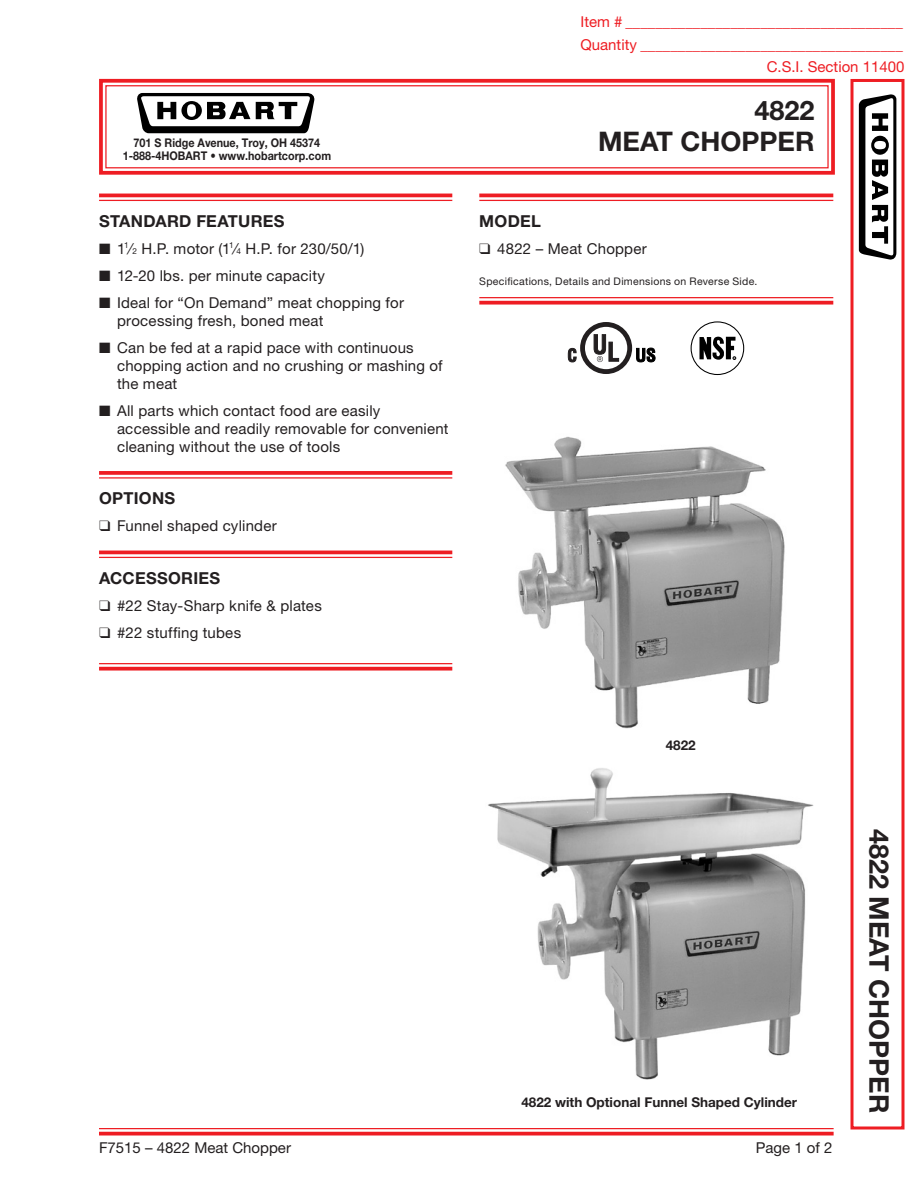
<style>
.page{position:relative;width:918px;height:1188px;background:#fff}
.page>*{position:absolute;margin:0;border:0;box-sizing:border-box;transform-origin:0 0}
.t1{font:700 27px "Helvetica Neue LT Std";color:#231f20}
.Heading_w_line_above{font:700 16.5px "Helvetica Neue LT Std";letter-spacing:.015em;color:#231f20}
.Body_Text-Headings{font:700 16.5px "Helvetica Neue LT Std";letter-spacing:.015em;color:#231f20}
.Front_Text_w_indent{font:15px/18px "Helvetica Neue LT Std";letter-spacing:.015em;color:#231f20}
.t2{font:15px/22.5px "Helvetica Neue LT Std";color:#ee1d23;text-align:right}
.Bottom_Line{font:15px "Helvetica Neue LT Std";color:#231f20}
.Body_Text{font:15px "Helvetica Neue LT Std";letter-spacing:.015em;color:#231f20}
.t3{font:700 13.5px "Helvetica Neue LT Std";color:#231f20}
.t4{font:700 12px "Helvetica Neue LT Std";color:#231f20;scale:.9 1}
.Body_Text-Back{font:10.5px "Helvetica Neue LT Std";letter-spacing:.03em;color:#231f20}
.s1{font-size:8.25px}
</style>
<div class="page">
<svg style="left:99px;top:78px;width:736px;height:97px"></svg>
<div style="left:105px;top:85px;width:724px;height:83px;border:1px solid #ee1d23"></div>
<div style="left:850px;top:79px;width:54px;height:1051px;border:3px solid #ee1d23"></div>
<hr style="left:99px;top:1128px;width:735px;height:1px;background:#ee1d23">
<svg style="left:99px;top:1132px;width:735px;height:4px;background:#f0393e"></svg>
<svg style="left:137px;top:93px;width:178px;height:40px"></svg>
<svg style="left:859px;top:94px;width:37px;height:166px"></svg>
<div style="left:691px;top:321px;width:53px;height:54px;border:1px solid #000;border-radius:50%"></div>
<svg style="left:700px;top:336px;width:36px;height:24px"></svg>
<div style="left:580px;top:322px;width:52px;height:52px;border:5px solid #231f20;border-radius:50%"></div>
<svg style="left:593px;top:334px;width:26px;height:28px"></svg>
<svg style="left:568px;top:347px;width:9px;height:16px"></svg>
<svg style="left:636px;top:347px;width:20px;height:16px"></svg>
<hr style="left:99px;top:194px;width:353px;height:3px;background:#ee1d23">
<hr style="left:99px;top:200px;width:353px;height:1px;background:#ee1d23">
<svg style="left:99px;top:471px;width:353px;height:4px"></svg>
<hr style="left:99px;top:477px;width:353px;height:2px;background:#ee1d23">
<hr style="left:99px;top:551px;width:353px;height:3px;background:#ee1d23">
<hr style="left:99px;top:557px;width:353px;height:1px;background:#ee1d23">
<hr style="left:99px;top:663px;width:353px;height:1px;background:#ee1d23">
<svg style="left:99px;top:667px;width:353px;height:4px"></svg>
<hr style="left:479px;top:194px;width:354px;height:3px;background:#ee1d23">
<hr style="left:479px;top:200px;width:354px;height:1px;background:#ee1d23">
<hr style="left:479px;top:297px;width:354px;height:1px;background:#ee1d23">
<svg style="left:479px;top:301px;width:354px;height:4px"></svg>
<img style="left:505px;top:436px;width:280px;height:292px">
<img style="left:488px;top:768px;width:326px;height:312px">
<p class="t2" style="left:580px;top:10px;width:326px">Item # _____________________________________<br>Quantity ___________________________________<br>C.S.I. Section 11400</p>
<h1 class="t1" style="left:755px;top:93px;width:62px">4822</h1>
<p class="t4" style="left:134px;top:135px;width:209px">701 S Ridge Avenue, Troy, OH 45374</p>
<h1 class="t1" style="left:598px;top:125px;width:218px">MEAT CHOPPER</h1>
<p class="t4" style="left:123px;top:148px;width:233px">1-888-4HOBART • www.hobartcorp.com</p>
<p class="Heading_w_line_above" style="left:99px;top:210px;width:187px">STANDARD FEATURES</p>
<p class="Front_Text_w_indent" style="left:99px;top:239px;width:267px">■ 1<sup>1</sup>⁄<span class="s1">2</span> H.P. motor (1<sup>1</sup>⁄<span class="s1">4</span> H.P. for 230/50/1)</p>
<p class="Front_Text_w_indent" style="left:99px;top:266px;width:228px">■ 12-20 lbs. per minute capacity</p>
<p class="Front_Text_w_indent" style="left:117px;top:293px;width:288px;text-indent:-18px">■ Ideal for “On Demand” meat chopping for processing fresh, boned meat</p>
<p class="Front_Text_w_indent" style="left:117px;top:338px;width:327px;text-indent:-18px">■ Can be fed at a rapid pace with continuous chopping action and no crushing or mashing of the meat</p>
<p class="Front_Text_w_indent" style="left:117px;top:401px;width:333px;text-indent:-18px">■ All parts which contact food are easily accessible and readily removable for convenient cleaning without the use of tools</p>
<p class="Heading_w_line_above" style="left:99px;top:488px;width:78px">OPTIONS</p>
<p class="Front_Text_w_indent" style="left:99px;top:517px;width:179px">❑ Funnel shaped cylinder</p>
<p class="Heading_w_line_above" style="left:99px;top:567px;width:123px">ACCESSORIES</p>
<p class="Front_Text_w_indent" style="left:99px;top:596px;width:224px">❑ #22 Stay-Sharp knife &amp; plates</p>
<p class="Front_Text_w_indent" style="left:99px;top:623px;width:144px">❑ #22 stuffing tubes</p>
<p class="Body_Text-Headings" style="left:479px;top:210px;width:63px">MODEL</p>
<p class="Body_Text" style="left:479px;top:239px;width:169px">❑ 4822 – Meat Chopper</p>
<p class="Body_Text-Back" style="left:479px;top:275px;width:280px">Specifications, Details and Dimensions on Reverse Side.</p>
<p class="t3" style="left:666px;top:737px;width:32px">4822</p>
<p class="t3" style="left:521px;top:1094px;width:277px">4822 with Optional Funnel Shaped Cylinder</p>
<p class="Bottom_Line" style="left:99px;top:1139px;width:194px">F7515 – 4822 Meat Chopper</p>
<p class="Bottom_Line" style="left:756px;top:1139px;width:78px">Page 1 of 2</p>
<p class="t1" style="left:896px;top:829px;width:286px;rotate:90deg">4822 MEAT CHOPPER</p>
</div>
